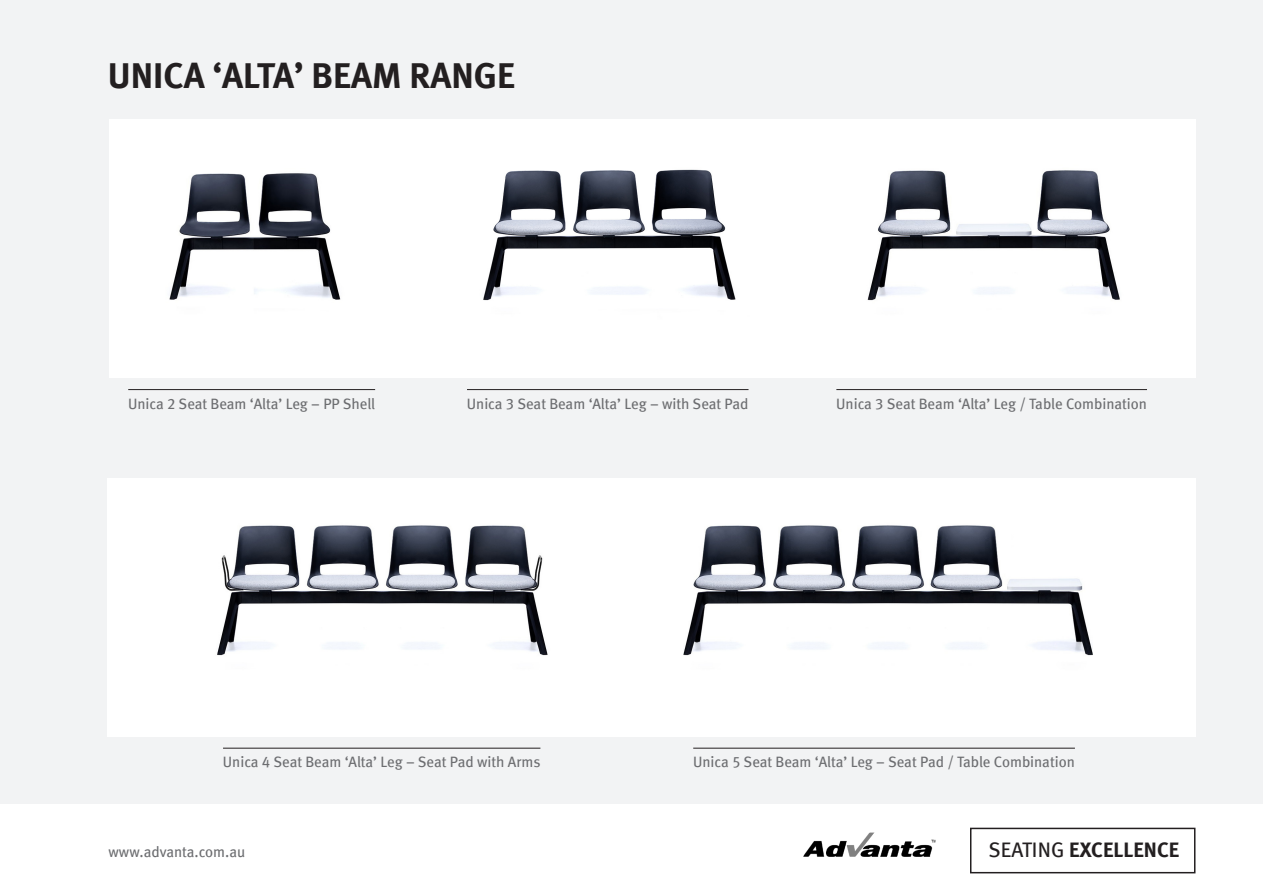
<style>
.page{position:relative;width:1263px;height:893px;background:#fff}
.page>*{position:absolute;margin:0;border:0;box-sizing:border-box;transform-origin:0 0}
.t1{font:36px "Meta Bold LF";color:#231f20}
.t2{font:21px "Meta Bold LF";letter-spacing:.005em;color:#231f20}
.t3{font:15px "Meta Book LF";color:#6c6d70}
.s1{font-family:"Meta Book LF"}
</style>
<div class="page">
<img style="left:849px;top:845px;width:7px;height:12px">
<img style="left:856px;top:832px;width:79px;height:25px">
<img style="left:803px;top:840px;width:46px;height:17px">
<div style="left:970px;top:828px;width:225px;height:45px;border:2px solid #231f20"></div>
<div style="left:0;top:0;width:1263px;height:804px;background:#f2f3f4"></div>
<div style="left:109px;top:119px;width:1086px;height:258px;background:#fff"></div>
<div style="left:107px;top:478px;width:1088px;height:258px;background:#fff"></div>
<img style="left:169px;top:173px;width:172px;height:127px">
<img style="left:483px;top:169px;width:253px;height:132px">
<img style="left:217px;top:525px;width:331px;height:131px">
<img style="left:683px;top:525px;width:410px;height:131px">
<img style="left:867px;top:170px;width:253px;height:131px">
<hr style="left:128px;top:389px;width:247px;height:1px;background:#231f20">
<hr style="left:223px;top:748px;width:317px;height:1px;background:#231f20">
<hr style="left:467px;top:389px;width:281px;height:1px;background:#231f20">
<hr style="left:836px;top:389px;width:311px;height:1px;background:#231f20">
<hr style="left:693px;top:748px;width:382px;height:1px;background:#231f20">
<p class="t1" style="left:108px;top:54px;width:409px">UNICA ‘ALTA’ BEAM RANGE</p>
<p class="t3" style="left:128px;top:395px;width:249px">Unica 2 Seat Beam ‘Alta’ Leg – PP Shell</p>
<p class="t3" style="left:467px;top:395px;width:283px">Unica 3 Seat Beam ‘Alta’ Leg – with Seat Pad</p>
<p class="t3" style="left:836px;top:395px;width:312px">Unica 3 Seat Beam ‘Alta’ Leg / Table Combination</p>
<p class="t3" style="left:223px;top:753px;width:319px">Unica 4 Seat Beam ‘Alta’ Leg – Seat Pad with Arms</p>
<p class="t3" style="left:693px;top:753px;width:383px">Unica 5 Seat Beam ‘Alta’ Leg – Seat Pad / Table Combination</p>
<p class="t3" style="left:109px;top:843px;width:138px">www.advanta.com.au</p>
<h2 class="t2" style="left:988px;top:837px;width:192px"><span class="s1">SEATING</span> EXCELLENCE</h2>
</div>
